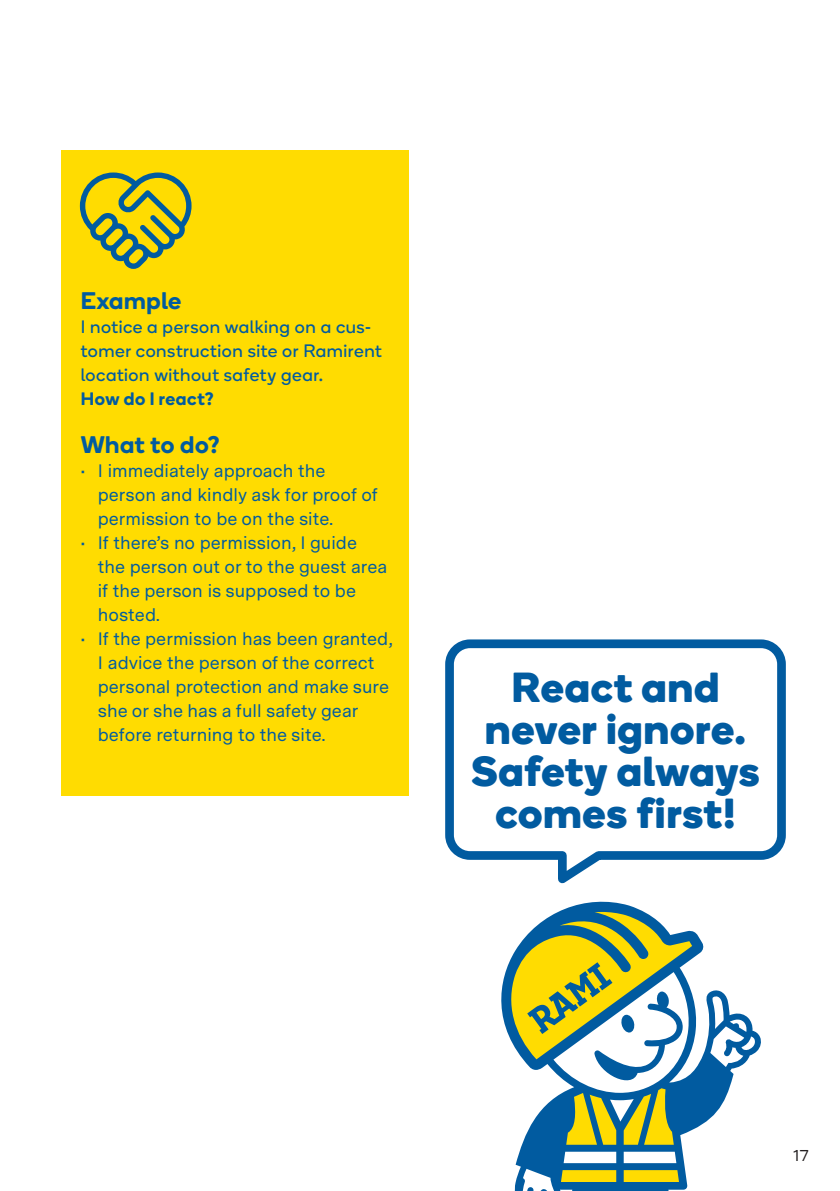
<style>
.page{position:relative;width:840px;height:1191px;background:#fff}
.page>*{position:absolute;margin:0;border:0;box-sizing:border-box;transform-origin:0 0}
.t1{font:700 42px/42px "Boing";letter-spacing:.025em;color:#015ba0;text-align:center}
.t2{font:600 24px "Boing";letter-spacing:.025em;color:#015ba0}
.t3{font:18px/24px "Messina Sans";color:#015ba0}
.t4{font:18px/24px "Boing";letter-spacing:.03em;color:#015ba0}
.t5{font:600 18px "Boing";letter-spacing:.035em;color:#015ba0}
.t6{font:16px "Messina Sans";color:#231f20}
</style>
<div class="page">
<div style="left:61px;top:150px;width:348px;height:645px;background:#ffdc01"></div>
<svg style="left:80px;top:172px;width:111px;height:97px"></svg>
<svg style="left:445px;top:639px;width:341px;height:245px"></svg>
<svg style="left:501px;top:901px;width:260px;height:290px"></svg>
<svg style="left:623px;top:1151px;width:53px;height:12px"></svg>
<svg style="left:521px;top:1151px;width:95px;height:40px"></svg>
<svg style="left:623px;top:1170px;width:55px;height:12px"></svg>
<svg style="left:710px;top:996px;width:45px;height:71px"></svg>
<svg style="left:505px;top:912px;width:186px;height:232px"></svg>
<p class="t2" style="left:81px;top:284px;width:102px">Example</p>
<p class="t4" style="left:81px;top:315px;width:302px">I notice a person walking on a cus&shy;tomer construction site or Ramirent location without safety gear.</p>
<p class="t5" style="left:81px;top:386px;width:134px">How do I react?</p>
<p class="t2" style="left:81px;top:428px;width:140px">What to do?</p>
<p class="t3" style="left:98px;top:458px;width:281px;text-indent:-17px">• I immediately approach the person and kindly ask for proof of permission to be on the site.</p>
<p class="t3" style="left:98px;top:530px;width:291px;text-indent:-17px">• If there’s no permission, I guide the person out or to the guest area if the person is supposed to be hosted.</p>
<p class="t3" style="left:98px;top:626px;width:296px;text-indent:-17px">• If the permission has been granted,<br>I advice the person of the correct personal protection and make sure she or she has a full safety gear before returning to the site.</p>
<p class="t1" style="left:471px;top:665px;width:290px">React and never ignore.<br>Safety always comes first!</p>
<p class="t6" style="left:792px;top:1143px;width:17px">17</p>
</div>
